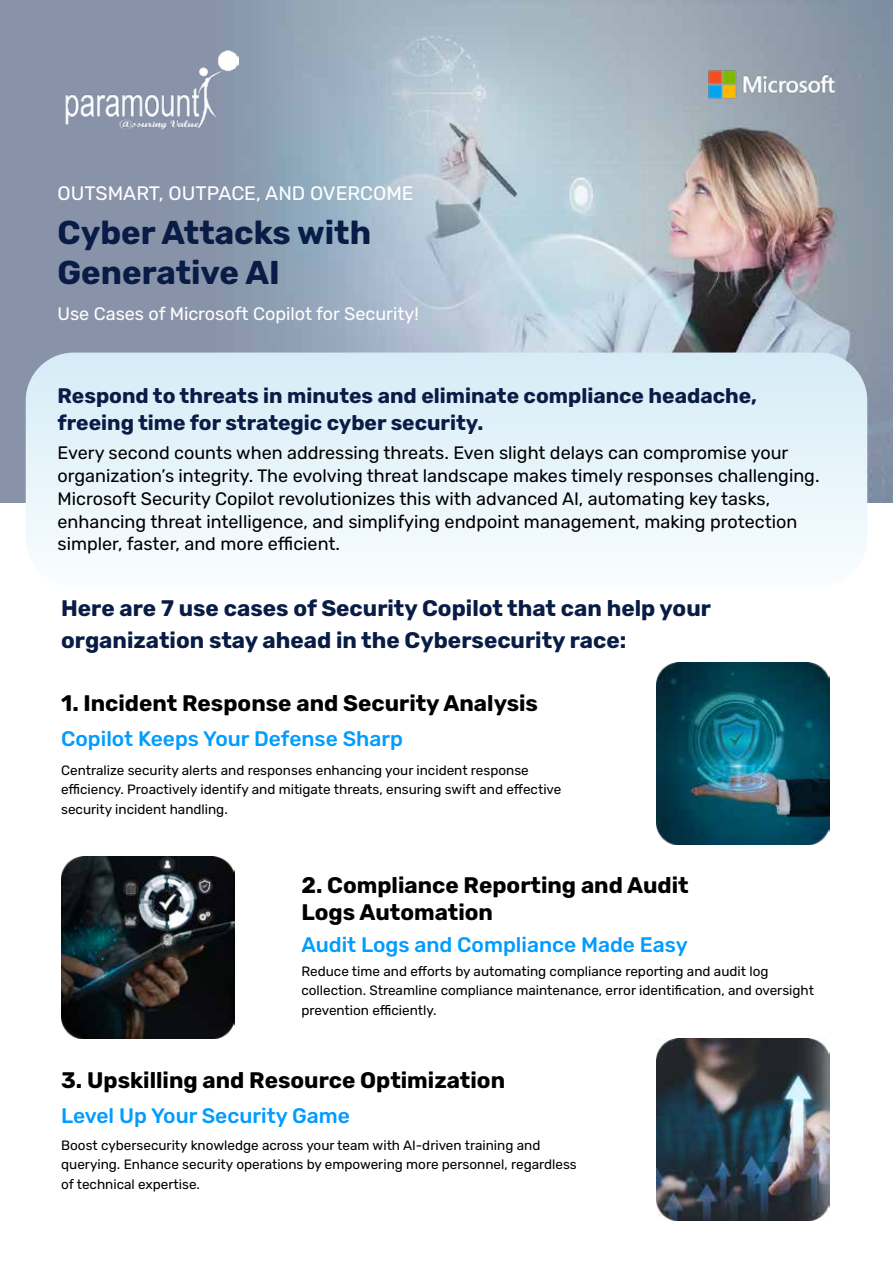
<style>
.page{position:relative;width:893px;height:1263px;background:#fff}
.page>*{position:absolute;margin:0;border:0;box-sizing:border-box;transform-origin:0 0}
.t1{font:700 33px/39.6px "Rubik";color:#081c45}
.t2{font:700 22.5px/27px "Rubik";color:#000}
.t3{font:700 22.5px/31.5px "Rubik";color:#081c45}
.t4{font:700 21px/27px "Rubik";color:#081c45}
.t5{font:500 21px "Rubik";color:#009cff}
.t6{font:19.5px "Rubik";color:#fff}
.t7{font:18px/22.8px "Rubik";color:#000}
.t8{font:18px "Rubik";color:#fff}
.t9{font:13.5px/19.2px "Rubik";color:#000}
</style>
<div class="page">
<img style="left:0;top:0;width:893px;height:502px">
<img style="left:65px;top:51px;width:173px;height:86px">
<img style="left:692px;top:54px;width:160px;height:59px">
<svg style="left:26px;top:353px;width:841px;height:200px"></svg>
<img style="left:61px;top:856px;width:174px;height:182px">
<img style="left:656px;top:1039px;width:174px;height:182px">
<img style="left:656px;top:663px;width:174px;height:182px">
<h3 class="t6" style="left:58px;top:182px;width:358px">OUTSMART, OUTPACE, AND OVERCOME</h3>
<h1 class="t1" style="left:58px;top:214px;width:315px">Cyber Attacks with<br>Generative AI</h1>
<h3 class="t8" style="left:58px;top:303px;width:363px">Use Cases of Microsoft Copilot for Security!</h3>
<h3 class="t4" style="left:58px;top:383px;width:701px">Respond to threats in minutes and eliminate compliance headache, freeing time for strategic cyber security.</h3>
<p class="t7" style="left:58px;top:442px;width:763px">Every second counts when addressing threats. Even slight delays can compromise your organization’s integrity. The evolving threat landscape makes timely responses challenging.<br>Microsoft Security Copilot revolutionizes this with advanced AI, automating key tasks, enhancing threat intelligence, and simplifying endpoint management, making protection simpler, faster, and more efficient.</p>
<h2 class="t3" style="left:61px;top:593px;width:651px">Here are 7 use cases of Security Copilot that can help your organization stay ahead in the Cybersecurity race:</h2>
<h2 class="t2" style="left:61px;top:690px;width:478px">1. Incident Response and Security Analysis</h2>
<h3 class="t5" style="left:61px;top:727px;width:343px">Copilot Keeps Your Defense Sharp</h3>
<p class="t9" style="left:61px;top:761px;width:502px">Centralize security alerts and responses enhancing your incident response efficiency. Proactively identify and mitigate threats, ensuring swift and effective security incident handling.</p>
<h2 class="t2" style="left:301px;top:873px;width:389px">2. Compliance Reporting and Audit<br>Logs Automation</h2>
<h3 class="t5" style="left:301px;top:932px;width:388px">Audit Logs and Compliance Made Easy</h3>
<p class="t9" style="left:301px;top:962px;width:514px">Reduce time and efforts by automating compliance reporting and audit log collection. Streamline compliance maintenance, error identification, and oversight prevention efficiently.</p>
<h2 class="t2" style="left:61px;top:1067px;width:445px">3. Upskilling and Resource Optimization</h2>
<h3 class="t5" style="left:61px;top:1103px;width:290px">Level Up Your Security Game</h3>
<p class="t9" style="left:61px;top:1136px;width:517px">Boost cybersecurity knowledge across your team with AI-driven training and querying. Enhance security operations by empowering more personnel, regardless of technical expertise.</p>
</div>
